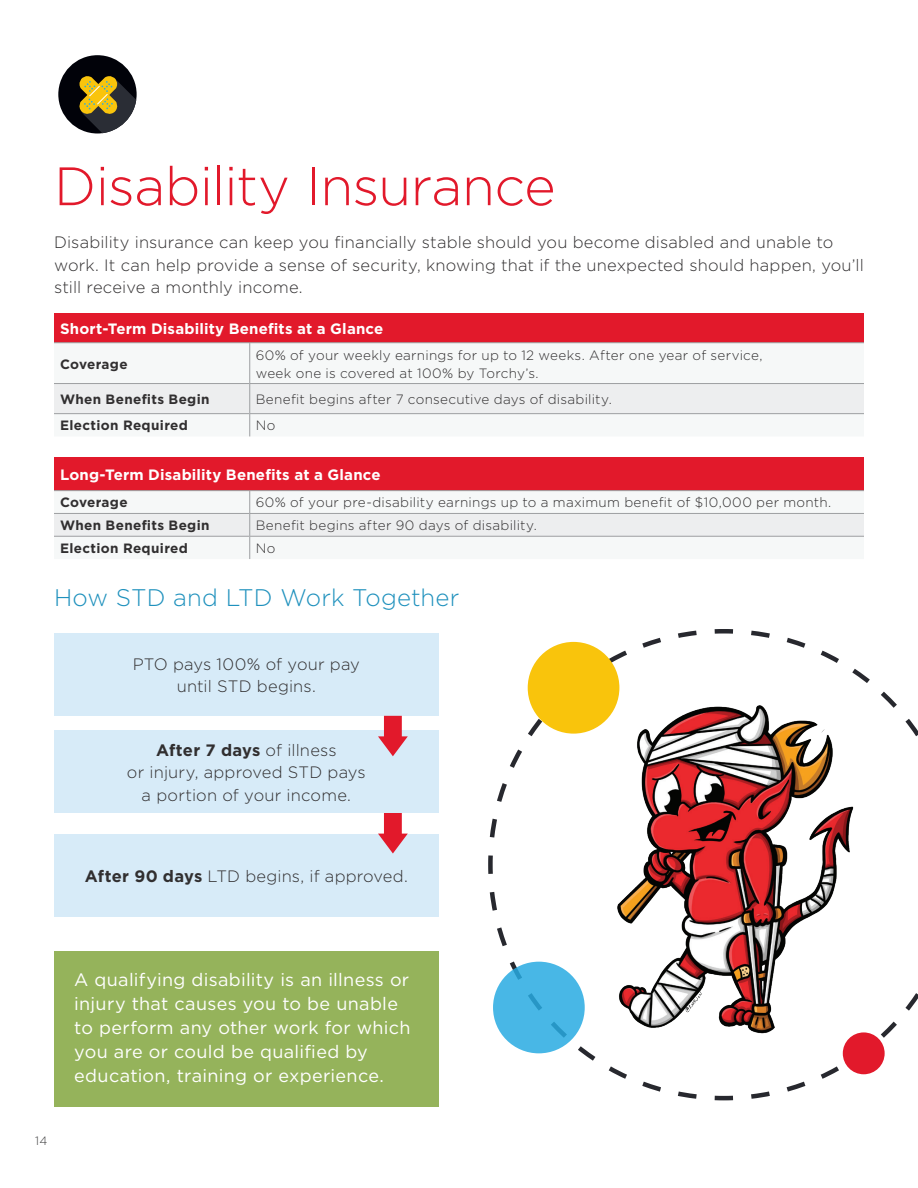
<style>
.page{position:relative;width:918px;height:1188px;background:#fff}
.page>*{position:absolute;margin:0;border:0;box-sizing:border-box;transform-origin:0 0}
.t1{font:300 54px "Gotham";letter-spacing:-.015em;color:#e2192b}
.t2{font:300 24px "Gotham";letter-spacing:.005em;color:#1f91bd}
.t3{font:18px/24px "Gotham";letter-spacing:.015em;color:#fff}
.t4{font:300 16.5px/22.5px "Gotham";letter-spacing:.01em;color:#312f30;text-align:center}
.t5{font:700 15px "Gotham";letter-spacing:.01em;color:#fff}
.t6{font:300 13.5px/18px "Gotham";letter-spacing:.02em;color:#312f30}
.t7{font:700 13.5px "Gotham";letter-spacing:.025em;color:#312f30}
.t8{font:300 12px "Gotham";color:#3e3e3f}
.s1{font-weight:700}
</style>
<div class="page">
<div style="left:54px;top:313px;width:810px;height:30px;background:#e2192b"></div>
<div style="left:54px;top:343px;width:810px;height:40px;background:#f6f8f8"></div>
<hr style="left:54px;top:342px;width:196px;height:1px;background:#9d9fa1">
<hr style="left:250px;top:342px;width:614px;height:1px;background:#9d9fa1">
<hr style="left:249px;top:343px;width:1px;height:40px;background:#9d9fa1">
<hr style="left:54px;top:383px;width:196px;height:1px;background:#9d9fa1">
<hr style="left:250px;top:383px;width:614px;height:1px;background:#9d9fa1">
<svg style="left:54px;top:384px;width:810px;height:52px"></svg>
<div style="left:54px;top:457px;width:810px;height:34px;background:#e2192b"></div>
<hr style="left:54px;top:490px;width:196px;height:1px;background:#9d9fa1">
<hr style="left:250px;top:490px;width:614px;height:1px;background:#9d9fa1">
<svg style="left:54px;top:491px;width:810px;height:68px"></svg>
<div style="left:58px;top:55px;width:79px;height:78px;background:#010209;border-radius:50%"></div>
<svg style="left:77px;top:74px;width:59px;height:59px"></svg>
<div style="left:54px;top:633px;width:385px;height:83px;background:#d7ebf8"></div>
<div style="left:54px;top:730px;width:385px;height:83px;background:#d7ebf8"></div>
<div style="left:54px;top:834px;width:385px;height:83px;background:#d7ebf8"></div>
<svg style="left:378px;top:716px;width:30px;height:40px"></svg>
<svg style="left:378px;top:813px;width:30px;height:41px"></svg>
<svg style="left:488px;top:629px;width:430px;height:472px"></svg>
<div style="left:493px;top:962px;width:92px;height:91px;background:#48b7e6;border-radius:50%"></div>
<div style="left:528px;top:642px;width:91px;height:92px;background:#f9c40c;border-radius:50%"></div>
<div style="left:843px;top:1032px;width:42px;height:42px;background:#e2192b;border-radius:50%"></div>
<div style="left:54px;top:951px;width:385px;height:156px;background:#95b35b"></div>
<h1 class="t1" style="left:54px;top:152px;width:503px">Disability Insurance</h1>
<p class="t4" style="left:54px;top:231px;width:811px;text-align:left">Disability insurance can keep you financially stable should you become disabled and unable to work. It can help provide a sense of security, knowing that if the unexpected should happen, you’ll still receive a monthly income.</p>
<p class="t5" style="left:60px;top:319px;width:325px">Short-Term Disability Benefits at a Glance</p>
<p class="t7" style="left:60px;top:355px;width:69px">Coverage</p>
<p class="t6" style="left:256px;top:345px;width:508px">60% of your weekly earnings for up to 12 weeks. After one year of service, week one is covered at 100% by Torchy’s.</p>
<p class="t7" style="left:60px;top:390px;width:151px">When Benefits Begin</p>
<p class="t6" style="left:256px;top:390px;width:358px">Benefit begins after 7 consecutive days of disability.</p>
<p class="t7" style="left:60px;top:417px;width:129px">Election Required</p>
<p class="t6" style="left:256px;top:416px;width:21px">No</p>
<p class="t5" style="left:60px;top:464px;width:322px">Long-Term Disability Benefits at a Glance</p>
<p class="t7" style="left:60px;top:494px;width:69px">Coverage</p>
<p class="t6" style="left:256px;top:493px;width:577px">60% of your pre-disability earnings up to a maximum benefit of $10,000 per month.</p>
<p class="t7" style="left:60px;top:517px;width:151px">When Benefits Begin</p>
<p class="t6" style="left:256px;top:516px;width:283px">Benefit begins after 90 days of disability.</p>
<p class="t7" style="left:60px;top:539px;width:129px">Election Required</p>
<p class="t6" style="left:256px;top:539px;width:21px">No</p>
<h2 class="t2" style="left:54px;top:583px;width:407px">How STD and LTD Work Together</h2>
<p class="t4" style="left:133px;top:652px;width:229px">PTO pays 100% of your pay until STD begins.</p>
<p class="t4" style="left:127px;top:738px;width:240px"><span class="s1">After 7 days</span> of illness<br>or injury, approved STD pays a portion of your income.</p>
<p class="t4" style="left:85px;top:865px;width:325px"><span class="s1">After 90 days</span> LTD begins, if approved.</p>
<p class="t8" style="left:35px;top:1133px;width:14px">14</p>
<p class="t3" style="left:74px;top:967px;width:338px">A qualifying disability is an illness or injury that causes you to be unable to perform any other work for which you are or could be qualified by education, training or experience.</p>
</div>
